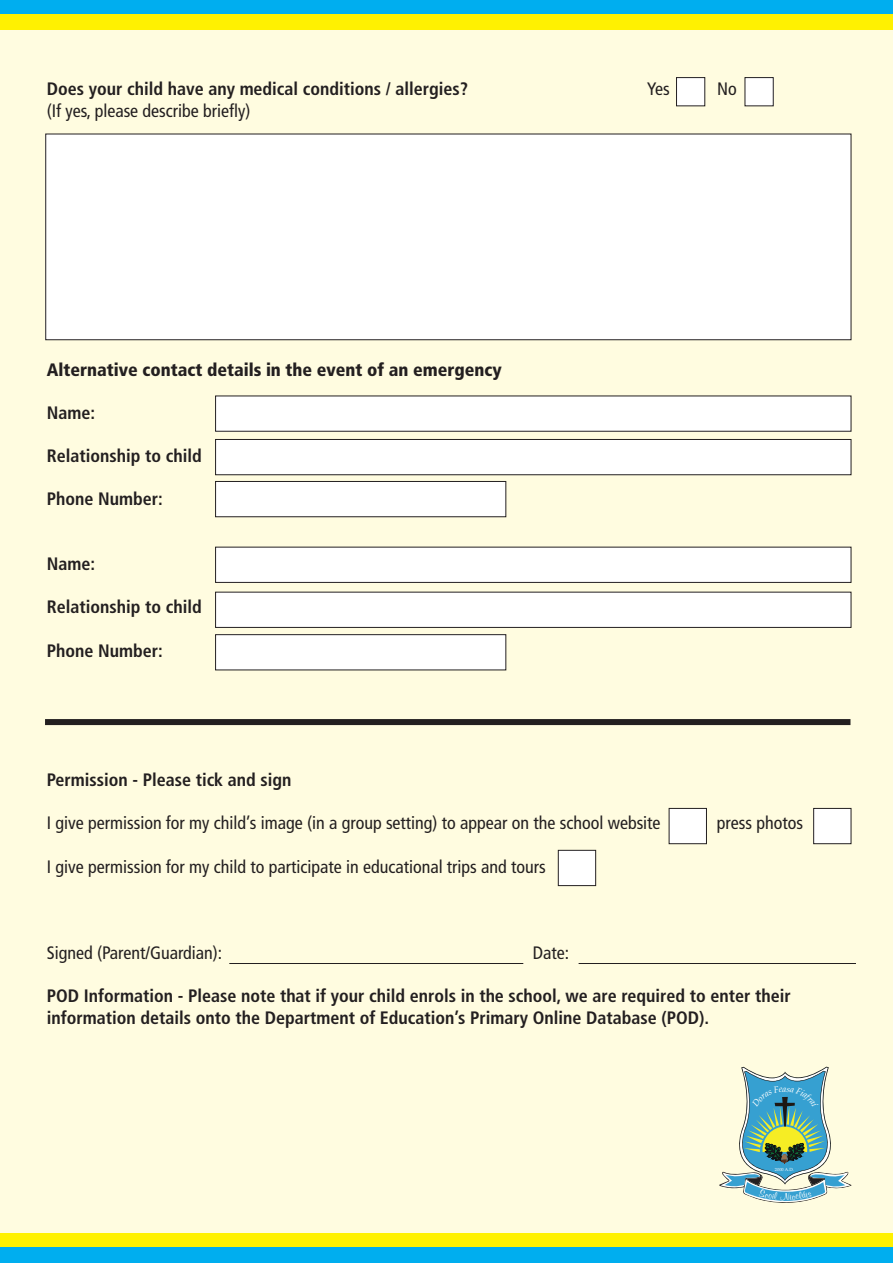
<style>
.page{position:relative;width:893px;height:1263px;background:#fff}
.page>*{position:absolute;margin:0;border:0;box-sizing:border-box;transform-origin:0 0}
.t1{font:700 condensed 18px/21.6px "Frutiger";color:#231f20}
.t2{font:condensed 18px "Frutiger";color:#231f20}
.t3{font:900 condensed 18px "Frutiger";color:#231f20}
.t4{font:4.5px "Palatino Linotype";color:#fff}
</style>
<div class="page">
<div style="left:0;top:0;width:893px;height:1236px;background:#fffce0"></div>
<div style="left:46px;top:134px;width:805px;height:206px;background:#fff"></div>
<div style="left:45px;top:134px;width:806px;height:206px;border:1px solid #231f20"></div>
<div style="left:216px;top:396px;width:635px;height:35px;background:#fff"></div>
<div style="left:215px;top:395px;width:636px;height:37px;border:1px solid #231f20"></div>
<div style="left:216px;top:439px;width:635px;height:36px;background:#fff"></div>
<div style="left:215px;top:439px;width:636px;height:36px;border:1px solid #231f20"></div>
<div style="left:216px;top:481px;width:290px;height:36px;background:#fff"></div>
<div style="left:215px;top:481px;width:291px;height:36px;border:1px solid #231f20"></div>
<div style="left:216px;top:592px;width:635px;height:35px;background:#fff"></div>
<div style="left:215px;top:592px;width:636px;height:36px;border:1px solid #231f20"></div>
<div style="left:216px;top:547px;width:635px;height:35px;background:#fff"></div>
<div style="left:215px;top:547px;width:636px;height:36px;border:1px solid #231f20"></div>
<div style="left:216px;top:635px;width:290px;height:35px;background:#fff"></div>
<div style="left:215px;top:634px;width:291px;height:36px;border:1px solid #231f20"></div>
<div style="left:669px;top:808px;width:37px;height:36px;background:#fff"></div>
<div style="left:669px;top:808px;width:38px;height:36px;border:1px solid #231f20"></div>
<div style="left:558px;top:850px;width:38px;height:35px;background:#fff"></div>
<div style="left:558px;top:850px;width:38px;height:36px;border:1px solid #231f20"></div>
<div style="left:814px;top:808px;width:37px;height:36px;background:#fff"></div>
<div style="left:813px;top:808px;width:38px;height:36px;border:1px solid #231f20"></div>
<div style="left:45px;top:719px;width:805px;height:6px;background:#231f20"></div>
<div style="left:0;top:1233px;width:893px;height:17px;background:#fff101"></div>
<div style="left:0;top:1247px;width:893px;height:16px;background:#00aeef"></div>
<div style="left:0;top:0;width:893px;height:17px;background:#00aeef"></div>
<div style="left:0;top:14px;width:893px;height:16px;background:#fff101"></div>
<div style="left:676px;top:78px;width:29px;height:28px;background:#fff"></div>
<div style="left:676px;top:77px;width:29px;height:29px;border:1px solid #231f20"></div>
<div style="left:745px;top:78px;width:28px;height:28px;background:#fff"></div>
<div style="left:745px;top:77px;width:29px;height:29px;border:1px solid #231f20"></div>
<hr style="left:229px;top:963px;width:294px;height:1px;background:#231f20">
<hr style="left:579px;top:963px;width:277px;height:1px;background:#231f20">
<svg style="left:719px;top:1067px;width:132px;height:136px"></svg>
<p class="t1" style="left:47px;top:79px;width:423px">Does your child have any medical conditions / allergies?</p>
<p class="t2" style="left:647px;top:81px;width:24px">Yes</p>
<p class="t2" style="left:717px;top:81px;width:21px">No</p>
<p class="t2" style="left:47px;top:103px;width:205px">(If yes, please describe briefly)</p>
<p class="t3" style="left:47px;top:362px;width:456px">Alternative contact details in the event of an emergency</p>
<p class="t1" style="left:47px;top:403px;width:50px">Name:</p>
<p class="t1" style="left:47px;top:447px;width:156px">Relationship to child</p>
<p class="t1" style="left:47px;top:490px;width:117px">Phone Number:</p>
<p class="t1" style="left:47px;top:555px;width:50px">Name:</p>
<p class="t1" style="left:47px;top:598px;width:156px">Relationship to child</p>
<p class="t1" style="left:47px;top:641px;width:117px">Phone Number:</p>
<p class="t1" style="left:47px;top:771px;width:246px">Permission - Please tick and sign</p>
<p class="t2" style="left:47px;top:816px;width:615px">I give permission for my child’s image (in a group setting) to appear on the school website</p>
<p class="t2" style="left:717px;top:816px;width:88px">press photos</p>
<p class="t2" style="left:47px;top:859px;width:500px">I give permission for my child to participate in educational trips and tours</p>
<p class="t2" style="left:47px;top:945px;width:177px">Signed (Parent/Guardian):</p>
<p class="t2" style="left:533px;top:945px;width:38px">Date:</p>
<p class="t1" style="left:47px;top:987px;width:745px">POD Information - Please note that if your child enrols in the school, we are required to enter their information details onto the Department of Education’s Primary Online Database (POD).</p>
<p class="t4" style="left:775px;top:1166px;width:21px">2000 A.D.</p>
</div>
